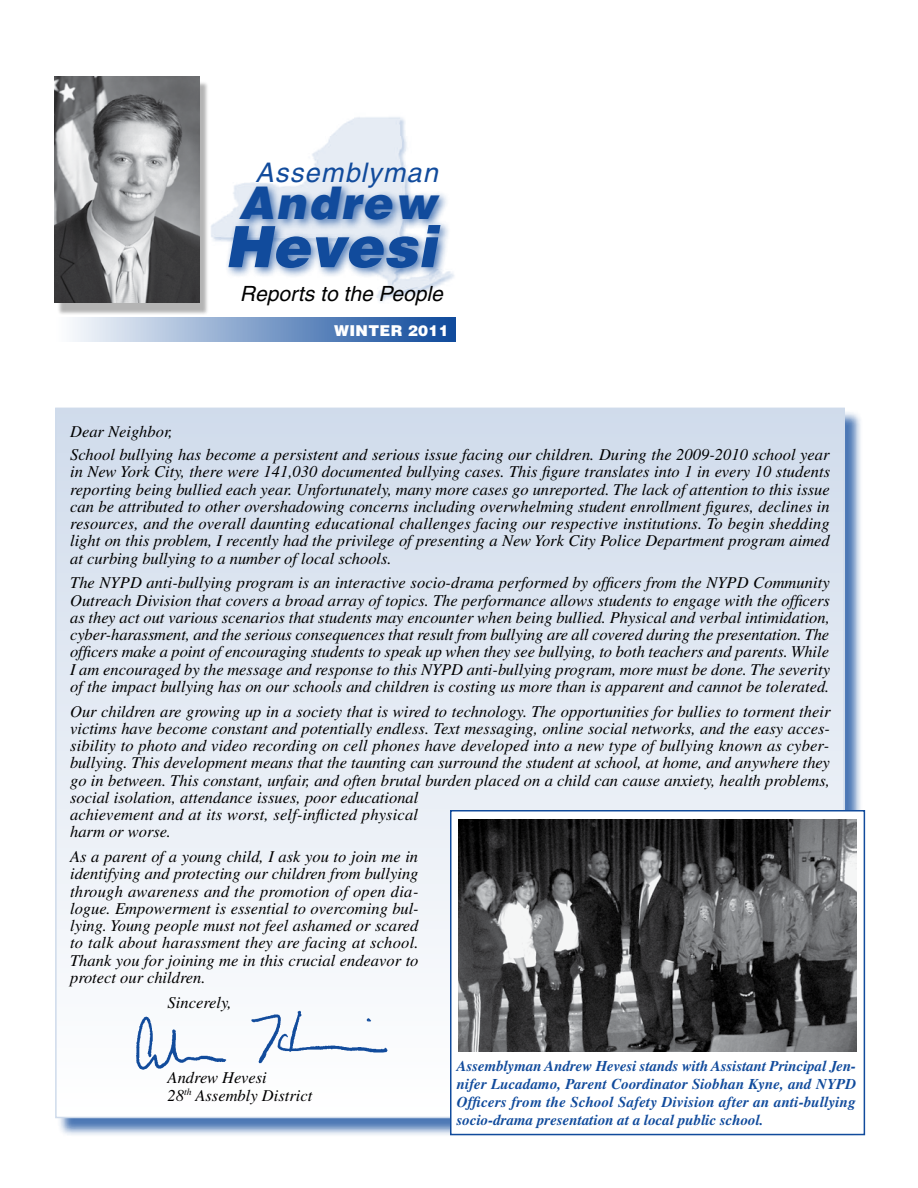
<style>
.page{position:relative;width:918px;height:1188px;background:#fff}
.page>*{position:absolute;margin:0;border:0;box-sizing:border-box;transform-origin:0 0}
.t1{font:italic 900 57px "Helvetica";color:#114b9c}
.t2{font:italic 900 45px "Helvetica";letter-spacing:.05em;color:#114b9c}
.t3{font:italic 27px "Helvetica";letter-spacing:.05em;color:#114b9c}
.t4{font:italic 21px "Helvetica";color:#000}
.t5{font:italic 16.5px/17.2px "Times";color:#000}
.t6{font:italic 700 15px/18px "Times";color:#114b9c;text-align:justify}
.t7{font:900 15px "Helvetica";letter-spacing:.02em;color:#fff}
</style>
<div class="page">
<img style="left:211px;top:117px;width:243px;height:185px">
<div style="left:54px;top:317px;width:402px;height:25px;background:linear-gradient(to right,#fdfefe,#0c479a)"></div>
<div style="left:223px;top:182px;width:228px;height:97px;background:#114b9c;opacity:.75"></div>
<div style="left:57px;top:82px;width:152px;height:233px;background:#000;opacity:.3"></div>
<img style="left:54px;top:76px;width:145px;height:227px">
<div style="left:57px;top:410px;width:807px;height:727px;background:#114b9c;opacity:.75"></div>
<div style="left:56px;top:408px;width:788px;height:710px;background:linear-gradient(to bottom,#d0dbeb,#fff)"></div>
<img style="left:123px;top:1002px;width:271px;height:74px">
<div style="left:450px;top:810px;width:415px;height:325px;background:#fff;border:2px solid #114b9c"></div>
<img style="left:458px;top:819px;width:398px;height:233px">
<h3 class="t3" style="left:256px;top:156px;width:184px">Assemblyman</h3>
<h2 class="t2" style="left:239px;top:174px;width:199px">Andrew</h2>
<h1 class="t1" style="left:225px;top:209px;width:214px">Hevesi</h1>
<p class="t4" style="left:240px;top:281px;width:204px">Reports to the People</p>
<p class="t7" style="left:334px;top:321px;width:116px">WINTER 2011</p>
<p class="t5" style="left:70px;top:420px;width:761px;line-height:23.2px">Dear Neighbor,<br>School bullying has become a persistent and serious issue facing our children. During the 2009-2010 school year</p>
<p class="t5" style="left:70px;top:463px;width:762px;text-align:justify">in New York City, there were 141,030 documented bullying cases. This figure translates into 1 in every 10 students reporting being bullied each year. Unfortunately, many more cases go unreported. The lack of attention to this issue can be attributed to other overshadowing concerns including overwhelming student enrollment figures, declines in resources, and the overall daunting educational challenges facing our respective institutions. To begin shedding light on this problem, I recently had the privilege of presenting a New York City Police Department program aimed at curbing bullying to a number of local schools.</p>
<p class="t5" style="left:70px;top:574px;width:761px;text-align:justify">The NYPD anti-bullying program is an interactive socio-drama performed by officers from the NYPD Community Outreach division that covers a broad array of topics. The performance allows students to engage with the officers as they act out various scenarios that students may encounter when being bullied. Physical and verbal intimidation, cyber-harassment, and the serious consequences that result from bullying are all covered during the presentation. The officers make a point of encouraging students to speak up when they see bullying, to both teachers and parents. While I am encouraged by the message and response to this NYPD anti-bullying program, more must be done. The severity of the impact bullying has on our schools and children is costing us more than is apparent and cannot be tolerated.</p>
<p class="t5" style="left:70px;top:703px;width:762px">Our children are growing up in a society that is wired to technology. The opportunities for bullies to torment their victims have become constant and potentially endless. Text messaging, online social networks, and the easy acces&shy;sibility to photo and video recording on cell phones have developed into a new type of bullying known as cyber&shy;bullying. This development means that the taunting can surround the student at school, at home, and anywhere they go in between. This constant, unfair, and often brutal burden placed on a child can cause anxiety, health problems, social isolation, attendance issues, poor educational<br>achievement and at its worst, self-inflicted physical<br>harm or worse.</p>
<p class="t5" style="left:70px;top:848px;width:350px;text-align:justify">As a parent of a young child, I ask you to join me in identifying and protecting our children from bullying through awareness and the promotion of open dia&shy;logue. Empowerment is essential to overcoming bul&shy;lying. Young people must not feel ashamed or scared to talk about harassment they are facing at school.<br>Thank you for joining me in this crucial endeavor to protect our children.</p>
<p class="t5" style="left:168px;top:993px;width:66px">Sincerely,</p>
<p class="t5" style="left:168px;top:1069px;width:146px">Andrew Hevesi<br>28<sup>th</sup> Assembly District</p>
<p class="t6" style="left:457px;top:1057px;width:401px">Assemblyman Andrew Hevesi stands with Assistant Principal Jen&shy;nifer Lucadamo, Parent Coordinator Siobhan Kyne, and NYPD Officers from the School Safety Division after an anti-bullying socio-drama presentation at a local public school.</p>
</div>
